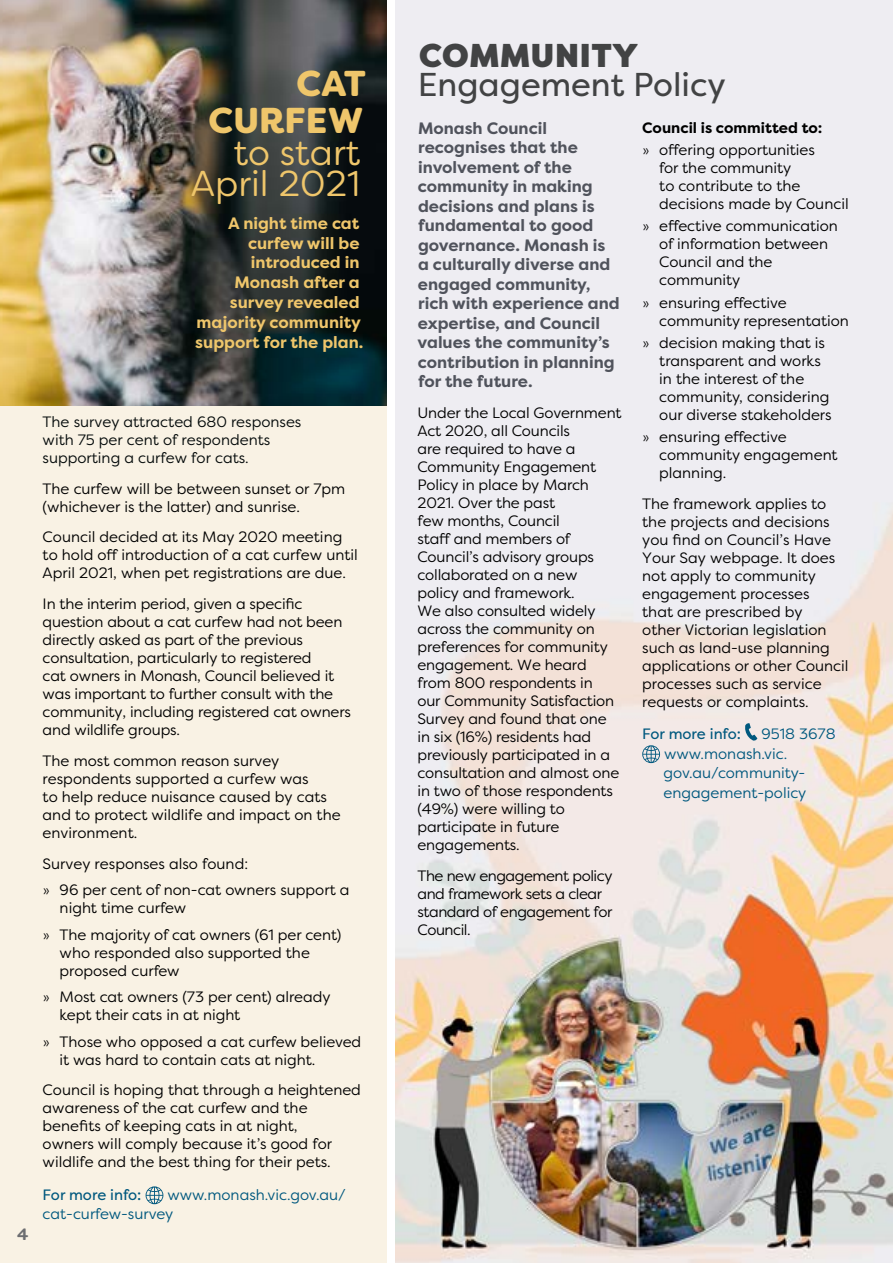
<style>
.page{position:relative;width:893px;height:1263px;background:#fff}
.page>*{position:absolute;margin:0;border:0;box-sizing:border-box;transform-origin:0 0}
.t1{font:36px/31.5px "Filson Soft";color:#efc66b;text-align:right}
.t2{font:900 36px/37.5px "Filson Soft";color:#efc66b;text-align:right}
.t3{font:33px "Filson Pro";color:#424344}
.t4{font:900 33px "Filson Pro";letter-spacing:.02em;color:#424344}
.t5{font:700 16.5px/19.5px "Filson Pro";color:#50535c}
.t6{font:700 16.5px/19.8px "Filson Pro";color:#efc66b;text-align:right}
.t7{font:700 16.5px "Filson Soft";color:#6d6e71}
.t8{font:15px/18px "Filson Pro";color:#000}
.t9{font:15px/19.5px "Filson Pro";color:#00587e}
.t10{font:15px/18px "Filson Pro";color:#040a0a}
.t11{font:15px/18px "Filson Pro";letter-spacing:-.03em;color:#000}
.t12{font:700 15px/22.2px "Filson Pro";color:#000}
.t13{font:15px "Filson Pro";letter-spacing:-.005em;color:#00587e}
.s1{font-family:"Calibri";font-weight:300}
.s2{font-weight:400}
</style>
<div class="page">
<img style="left:395px;top:0;width:498px;height:1263px">
<div style="left:0;top:0;width:386px;height:1263px;background:#f9f2e4"></div>
<img style="left:0;top:0;width:386px;height:405px">
<svg style="left:146px;top:1186px;width:17px;height:18px"></svg>
<svg style="left:744px;top:723px;width:13px;height:18px"></svg>
<svg style="left:642px;top:745px;width:18px;height:18px"></svg>
<h1 class="t2" style="left:208px;top:65px;width:159px">CAT<br>CURFEW</h1>
<h1 class="t1" style="left:191px;top:136px;width:171px">to start<br>April 2021</h1>
<p class="t6" style="left:195px;top:213px;width:170px">A night time cat curfew will be introduced in<br>Monash after a survey revealed majority community support for the plan.</p>
<p class="t7" style="left:17px;top:1224px;width:13px">4</p>
<p class="t10" style="left:43px;top:412px;width:260px">The survey attracted 680 responses with 75 per cent of respondents supporting a curfew for cats.</p>
<p class="t8" style="left:43px;top:479px;width:304px">The curfew will be between sunset or 7pm (whichever is the latter) and sunrise.</p>
<p class="t8" style="left:43px;top:528px;width:317px">Council decided at its May 2020 meeting to hold off introduction of a cat curfew until<br>April 2021, when pet registrations are due.</p>
<p class="t8" style="left:43px;top:594px;width:310px">In the interim period, given a specific question about a cat curfew had not been directly asked as part of the previous consultation, particularly to registered<br>cat owners in Monash, Council believed it was important to further consult with the community, including registered cat owners and wildlife groups.</p>
<p class="t8" style="left:43px;top:751px;width:300px">The most common reason survey respondents supported a curfew was<br>to help reduce nuisance caused by cats and to protect wildlife and impact on the environment.</p>
<p class="t8" style="left:43px;top:850px;width:308px;line-height:26.5px">Survey responses also found:<br><span class="s1">»</span> 96 per cent of non-cat owners support a</p>
<p class="t8" style="left:43px;top:894px;width:300px;line-height:26.5px;text-indent:17px">night time curfew<br><span class="s1">»</span> The majority of cat owners (61 per cent)</p>
<p class="t8" style="left:60px;top:943px;width:252px">who responded also supported the proposed curfew</p>
<p class="t8" style="left:60px;top:987px;width:272px;text-indent:-17px"><span class="s1">»</span> Most cat owners (73 per cent) already kept their cats in at night</p>
<p class="t8" style="left:60px;top:1032px;width:303px;text-indent:-17px"><span class="s1">»</span> Those who opposed a cat curfew believed it was hard to contain cats at night.</p>
<p class="t8" style="left:43px;top:1081px;width:320px">Council is hoping that through a heightened awareness of the cat curfew and the benefits of keeping cats in at night,<br>owners will comply because it’s good for wildlife and the best thing for their pets.</p>
<p class="t13" style="left:43px;top:1184px;width:100px">For more info:</p>
<p class="t9" style="left:43px;top:1184px;width:305px;text-indent:125px">www.monash.vic.gov.au/ cat-curfew-survey</p>
<h2 class="t4" style="left:419px;top:35px;width:220px">COMMUNITY</h2>
<h2 class="t3" style="left:418px;top:62px;width:309px">Engagement Policy</h2>
<p class="t5" style="left:418px;top:119px;width:204px">Monash Council recognises that the involvement of the community in making decisions and plans is fundamental to good governance. Monash is a culturally diverse and engaged community, rich with experience and expertise, and Council values the community’s contribution in planning for the future.</p>
<p class="t8" style="left:417px;top:403px;width:206px">Under the Local Government<br>Act 2020, all Councils<br>are required to have a<br>Community Engagement<br>Policy in place by March<br>2021. Over the past<br>few months, Council<br>staff and members of<br>Council’s advisory groups collaborated on a new policy and framework.<br>We also consulted widely across the community on preferences for community engagement. We heard from 800 respondents in<br>our Community Satisfaction<br>Survey and found that one in six (16%) residents had previously participated in a consultation and almost one in two of those respondents (49%) were willing to participate in future engagements.</p>
<p class="t11" style="left:417px;top:866px;width:196px">The new engagement policy and framework sets a clear standard of engagement for<br>Council.</p>
<p class="t12" style="left:642px;top:117px;width:182px">Council is committed to: <span class="s1">»</span> <span class="s2">offering opportunities</span></p>
<p class="t8" style="left:659px;top:158px;width:191px">for the community<br>to contribute to the decisions made by Council</p>
<p class="t8" style="left:659px;top:217px;width:180px;text-indent:-17px"><span class="s1">»</span> effective communication of information between<br>Council and the community</p>
<p class="t8" style="left:659px;top:293px;width:191px;text-indent:-17px"><span class="s1">»</span> ensuring effective community representation</p>
<p class="t8" style="left:659px;top:333px;width:174px;text-indent:-17px"><span class="s1">»</span> decision making that is transparent and works in the interest of the community, considering our diverse stakeholders</p>
<p class="t8" style="left:659px;top:427px;width:180px;text-indent:-17px"><span class="s1">»</span> ensuring effective community engagement planning.</p>
<p class="t8" style="left:642px;top:494px;width:208px">The framework applies to the projects and decisions you find on Council’s Have<br>Your Say webpage. It does not apply to community engagement processes<br>that are prescribed by<br>other Victorian legislation such as land-use planning applications or other Council processes such as service requests or complaints.</p>
<p class="t13" style="left:642px;top:724px;width:100px">For more info:</p>
<p class="t9" style="left:663px;top:724px;width:174px;text-indent:98px">9518 3678 www.monash.vic. gov.au/community&shy;engagement-policy</p>
</div>
